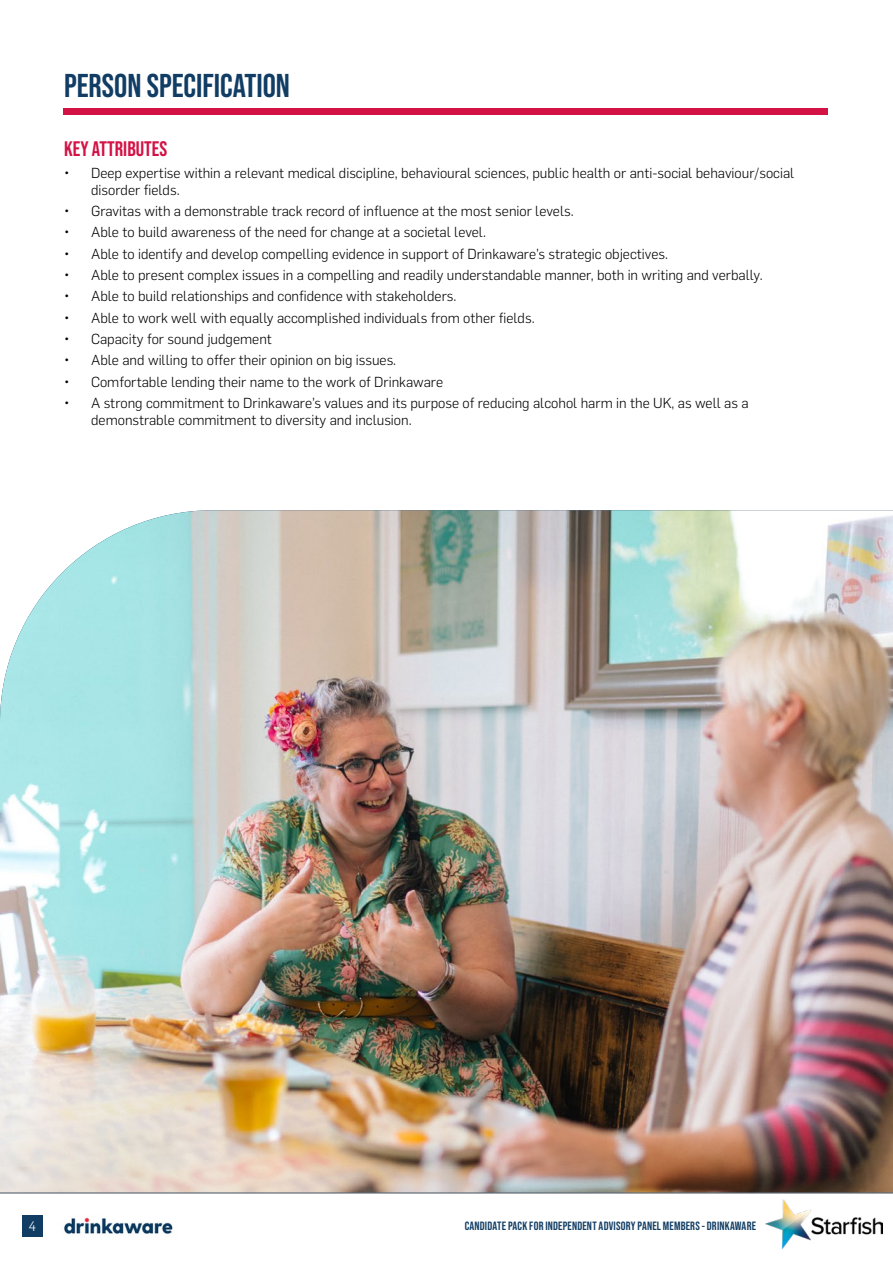
<style>
.page{position:relative;width:893px;height:1263px;background:#fff}
.page>*{position:absolute;margin:0;border:0;box-sizing:border-box;transform-origin:0 0}
.t1{font:700 33px "Bebas Neue Pro";color:#113d64}
.t2{font:700 21px "Bebas Neue Pro";color:#d31245}
.t3{font:300 14.25px/17.1px "Flama";color:#000}
.t4{font:300 13.5px "Flama";color:#fff}
.t5{font:700 12px "Bebas Neue Pro";letter-spacing:.015em;color:#113d64}
</style>
<div class="page">
<img style="left:765px;top:1200px;width:117px;height:48px">
<div style="left:22px;top:1215px;width:21px;height:21px;background:#113d64"></div>
<hr style="left:0;top:1192px;width:893px;height:2px;background:#a3a5a8">
<img style="left:64px;top:1217px;width:109px;height:18px">
<div style="left:64px;top:109px;width:764px;height:6px;background:#d31245"></div>
<img style="left:0;top:510px;width:893px;height:682px">
<h1 class="t1" style="left:64px;top:66px;width:227px">PERSON SPECIFICATION</h1>
<h2 class="t2" style="left:64px;top:137px;width:105px">KEY ATTRIBUTES</h2>
<p class="t3" style="left:91px;top:163px;width:705px;text-indent:-27px">• Deep expertise within a relevant medical discipline, behavioural sciences, public health or anti-social behaviour/social disorder fields.</p>
<p class="t3" style="left:64px;top:202px;width:511px">• Gravitas with a demonstrable track record of influence at the most senior levels.</p>
<p class="t3" style="left:64px;top:223px;width:423px">• Able to build awareness of the need for change at a societal level.</p>
<p class="t3" style="left:64px;top:244px;width:605px">• Able to identify and develop compelling evidence in support of Drinkaware’s strategic objectives.</p>
<p class="t3" style="left:64px;top:266px;width:700px">• Able to present complex issues in a compelling and readily understandable manner, both in writing and verbally.</p>
<p class="t3" style="left:64px;top:287px;width:394px">• Able to build relationships and confidence with stakeholders.</p>
<p class="t3" style="left:64px;top:308px;width:472px">• Able to work well with equally accomplished individuals from other fields.</p>
<p class="t3" style="left:64px;top:330px;width:209px">• Capacity for sound judgement</p>
<p class="t3" style="left:64px;top:351px;width:334px">• Able and willing to offer their opinion on big issues.</p>
<p class="t3" style="left:64px;top:372px;width:381px">• Comfortable lending their name to the work of Drinkaware</p>
<p class="t3" style="left:91px;top:394px;width:659px;text-indent:-27px">• A strong commitment to Drinkaware’s values and its purpose of reducing alcohol harm in the UK, as well as a demonstrable commitment to diversity and inclusion.</p>
<p class="t4" style="left:29px;top:1216px;width:9px">4</p>
<p class="t5" style="left:465px;top:1219px;width:293px">CANDIDATE PACK FOR INDEPENDENT ADVISORY PANEL MEMBERS - DRINKAWARE</p>
</div>
